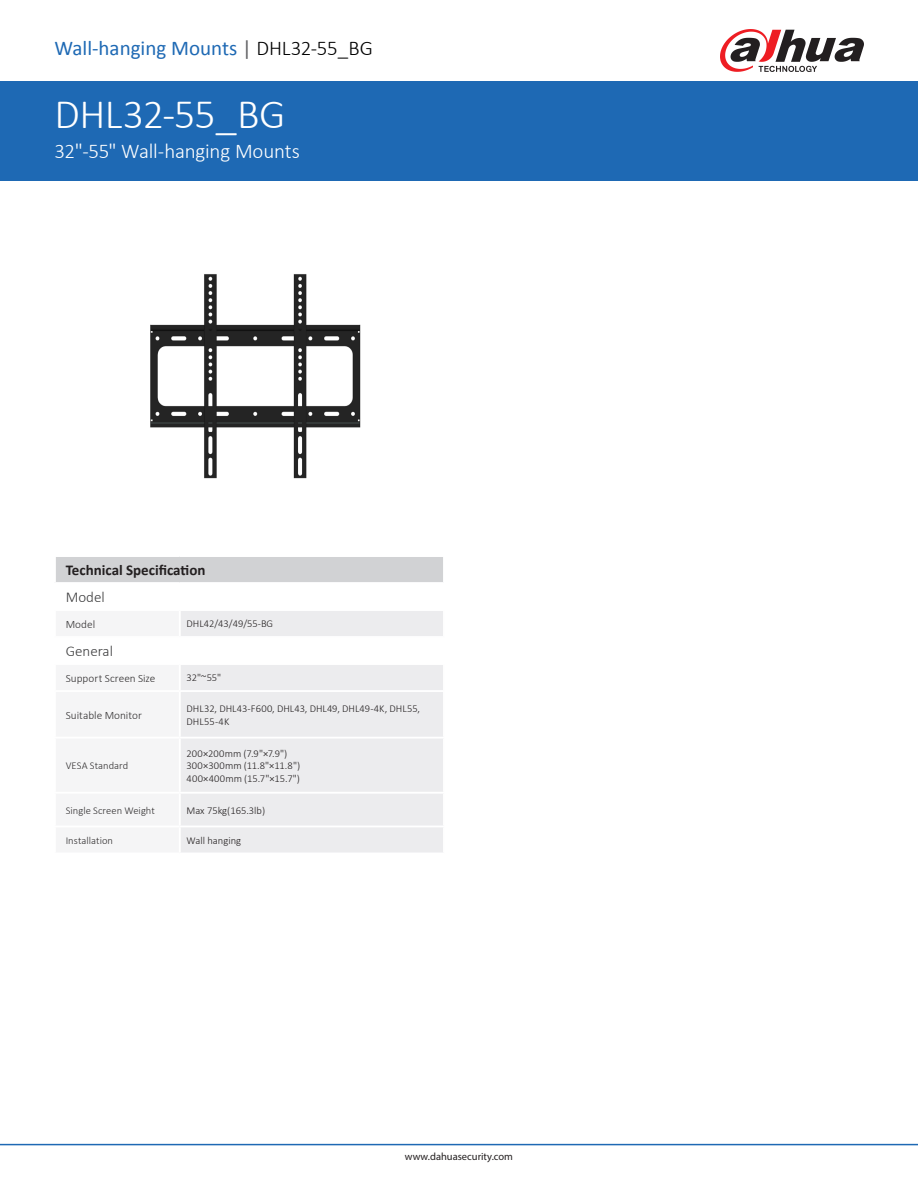
<style>
.page{position:relative;width:918px;height:1188px;background:#fff}
.page>*{position:absolute;margin:0;border:0;box-sizing:border-box;transform-origin:0 0}
.t1{font:300 42px "Calibri";letter-spacing:-.015em;color:#fff}
.t2{font:21px "Calibri";color:#1e69b4}
.t3{font:300 21px "Calibri";letter-spacing:-.01em;color:#fff}
.t4{font:700 15px "Calibri";color:#231f20}
.t5{font:300 15px "Calibri";color:#3e3e3f}
.t6{font:300 11.25px "Calibri";letter-spacing:.005em;color:#312f30}
.t7{font:300 10.5px/12.6px "Calibri";color:#231f20}
.t8{font:300 10.5px "Calibri";letter-spacing:.005em;color:#312f30}
.t9{font:300 10.5px "Calibri";letter-spacing:.025em;color:#231f20}
.t10{font:10.5px "Myriad Pro";color:#231f20}
.s1{color:#636366}
.s2{font-weight:300;color:#000}
</style>
<div class="page">
<div style="left:0;top:81px;width:918px;height:100px;background:#1e69b4"></div>
<hr style="left:0;top:1144px;width:918px;height:1px;background:#1e69b4">
<svg style="left:720px;top:29px;width:144px;height:43px"></svg>
<div style="left:55px;top:556px;width:389px;height:27px;background:#d1d2d4"></div>
<svg style="left:181px;top:611px;width:262px;height:242px;background:#eeeeef"></svg>
<hr style="left:54px;top:555px;width:126px;height:2px;background:#fff">
<hr style="left:180px;top:555px;width:265px;height:2px;background:#fff">
<hr style="left:54px;top:582px;width:126px;height:2px;background:#fff">
<hr style="left:180px;top:582px;width:265px;height:2px;background:#fff">
<hr style="left:180px;top:636px;width:265px;height:2px;background:#fff">
<hr style="left:180px;top:737px;width:265px;height:2px;background:#fff">
<hr style="left:180px;top:792px;width:265px;height:2px;background:#fff">
<hr style="left:180px;top:826px;width:265px;height:1px;background:#fff">
<hr style="left:54px;top:557px;width:2px;height:25px;background:#fff">
<hr style="left:443px;top:557px;width:2px;height:25px;background:#fff">
<hr style="left:180px;top:663px;width:265px;height:2px;background:#fff">
<hr style="left:180px;top:690px;width:265px;height:2px;background:#fff">
<img style="left:150px;top:274px;width:211px;height:205px">
<p class="t2" style="left:55px;top:35px;width:320px">Wall-hanging Mounts <span class="s1">|</span> <span class="s2">DHL32-55_BG</span></p>
<p class="t1" style="left:55px;top:88px;width:233px">DHL32-55_BG</p>
<p class="t3" style="left:55px;top:138px;width:247px">32"-55" Wall-hanging Mounts</p>
<p class="t4" style="left:66px;top:561px;width:141px">Technical Specification</p>
<p class="t5" style="left:66px;top:588px;width:41px">Model</p>
<p class="t6" style="left:66px;top:617px;width:31px">Model</p>
<p class="t7" style="left:187px;top:618px;width:88px">DHL42/43/49/55-BG</p>
<p class="t5" style="left:66px;top:642px;width:49px">General</p>
<p class="t6" style="left:66px;top:671px;width:91px">Support Screen Size</p>
<p class="t7" style="left:187px;top:672px;width:36px">32"~55"</p>
<p class="t6" style="left:66px;top:708px;width:78px">Suitable Monitor</p>
<p class="t7" style="left:187px;top:702px;width:235px">DHL32, DHL43-F600, DHL43, DHL49, DHL49-4K, DHL55,<br>DHL55-4K</p>
<p class="t8" style="left:66px;top:759px;width:64px">VESA Standard</p>
<p class="t7" style="left:187px;top:747px;width:102px">200×200mm (7.9"×7.9")</p>
<p class="t7" style="left:187px;top:759px;width:115px">300×300mm (11.8"×11.8")</p>
<p class="t9" style="left:187px;top:772px;width:115px">400×400mm (15.7"×15.7")</p>
<p class="t8" style="left:66px;top:804px;width:91px">Single Screen Weight</p>
<p class="t7" style="left:187px;top:804px;width:80px">Max 75kg(165.3lb)</p>
<p class="t8" style="left:66px;top:834px;width:49px">Installation</p>
<p class="t7" style="left:187px;top:834px;width:56px">Wall hanging</p>
<p class="t10" style="left:405px;top:1150px;width:110px">www.dahuasecurity.com</p>
</div>
